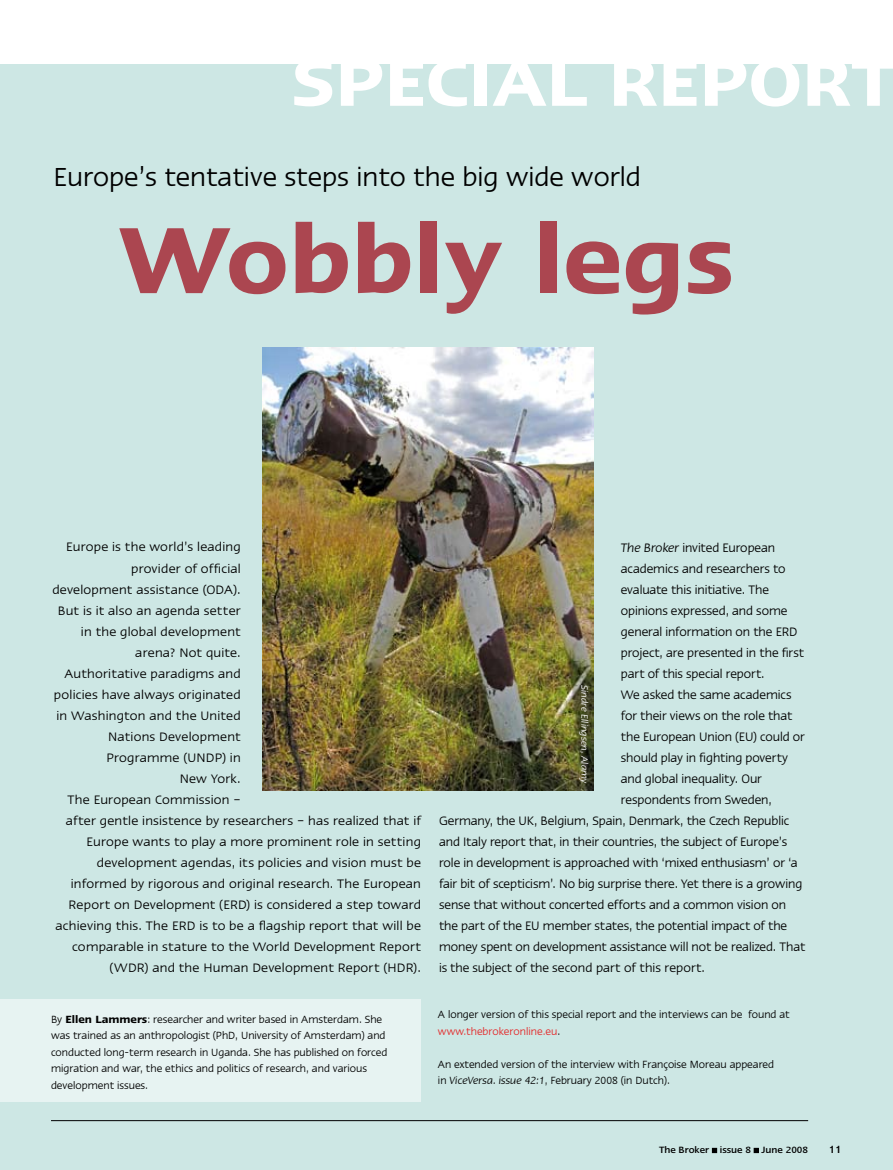
<style>
.page{position:relative;width:893px;height:1170px;background:#fff}
.page>*{position:absolute;margin:0;border:0;box-sizing:border-box;transform-origin:0 0}
.t1{font:600 108px "Linotype Ergo";color:#ab4650}
.t2{font:600 76.5px "Linotype Ergo";color:#fff}
.t3{font:30px "Linotype Ergo";color:#000}
.t4{font:14.1px "Linotype Ergo";letter-spacing:.005em;color:#000}
.t5{font:12px/16.5px "Linotype Ergo";color:#000}
.t6{font:500 12px "Linotype Ergo";color:#000}
.t7{font:500 10.5px "Linotype Ergo";color:#000}
.t8{font:italic 10.5px "Linotype Ergo";color:#fff}
.s1{font-weight:600}
.s2{font-style:italic}
.s3{color:#e42829}
</style>
<div class="page">
<div style="left:0;top:64px;width:893px;height:1105px;background:#cde7e4"></div>
<svg style="left:712px;top:1147px;width:5px;height:5px"></svg>
<svg style="left:754px;top:1147px;width:5px;height:5px"></svg>
<hr style="left:51px;top:1120px;width:757px;height:1px;background:#000">
<div style="left:0;top:999px;width:420px;height:102px;background:#e7f3f2"></div>
<img style="left:262px;top:348px;width:331px;height:442px">
<h2 class="t2" style="left:292px;top:42px;width:605px">SPECIAL REPORT</h2>
<h3 class="t3" style="left:53px;top:160px;width:589px">Europe’s tentative steps into the big wide world</h3>
<h1 class="t1" style="left:119px;top:202px;width:618px">Wobbly legs</h1>
<p class="t4" style="left:66px;top:539px;width:176px">Europe is the world’s leading</p>
<p class="t4" style="left:131px;top:560px;width:111px">provider of official</p>
<p class="t4" style="left:52px;top:581px;width:190px">development assistance (ODA).</p>
<p class="t4" style="left:58px;top:602px;width:184px">But is it also an agenda setter</p>
<p class="t4" style="left:81px;top:623px;width:161px">in the global development</p>
<p class="t4" style="left:135px;top:644px;width:107px">arena? Not quite.</p>
<p class="t4" style="left:65px;top:665px;width:178px">Authoritative paradigms and</p>
<p class="t4" style="left:54px;top:686px;width:188px">policies have always originated</p>
<p class="t4" style="left:56px;top:707px;width:186px">in Washington and the United</p>
<p class="t4" style="left:108px;top:728px;width:134px">Nations Development</p>
<p class="t4" style="left:106px;top:749px;width:136px">Programme (UNDP) in</p>
<p class="t4" style="left:180px;top:770px;width:62px">New York.</p>
<p class="t4" style="left:68px;top:791px;width:175px">The European Commission –</p>
<p class="t4" style="left:66px;top:812px;width:357px">after gentle insistence by researchers – has realized that if</p>
<p class="t4" style="left:86px;top:833px;width:336px">Europe wants to play a more prominent role in setting</p>
<p class="t4" style="left:97px;top:854px;width:326px">development agendas, its policies and vision must be</p>
<p class="t4" style="left:71px;top:875px;width:352px">informed by rigorous and original research. The European</p>
<p class="t4" style="left:69px;top:896px;width:354px">Report on Development (ERD) is considered a step toward</p>
<p class="t4" style="left:56px;top:917px;width:367px">achieving this. The ERD is to be a flagship report that will be</p>
<p class="t4" style="left:72px;top:938px;width:350px">comparable in stature to the World Development Report</p>
<p class="t4" style="left:110px;top:959px;width:313px">(WDR) and the Human Development Report (HDR).</p>
<p class="t5" style="left:51px;top:1010px;width:338px">By <span class="s1">Ellen Lammers</span>: researcher and writer based in Amsterdam. She was trained as an anthropologist (PhD, University of Amsterdam) and conducted long-term research in Uganda. She has published on forced migration and war, the ethics and politics of research, and various development issues.</p>
<p class="t4" style="left:621px;top:539px;width:156px"><span class="s2">The Broker</span> invited European</p>
<p class="t4" style="left:621px;top:560px;width:166px">academics and researchers to</p>
<p class="t4" style="left:621px;top:581px;width:150px">evaluate this initiative. The</p>
<p class="t4" style="left:621px;top:602px;width:168px">opinions expressed, and some</p>
<p class="t4" style="left:621px;top:623px;width:178px">general information on the ERD</p>
<p class="t4" style="left:621px;top:644px;width:185px">project, are presented in the first</p>
<p class="t4" style="left:621px;top:665px;width:145px">part of this special report.</p>
<p class="t4" style="left:621px;top:686px;width:172px">We asked the same academics</p>
<p class="t4" style="left:621px;top:707px;width:173px">for their views on the role that</p>
<p class="t4" style="left:621px;top:728px;width:186px">the European Union (EU) could or</p>
<p class="t4" style="left:621px;top:749px;width:169px">should play in fighting poverty</p>
<p class="t4" style="left:621px;top:770px;width:143px">and global inequality. Our</p>
<p class="t4" style="left:621px;top:791px;width:153px">respondents from Sweden,</p>
<p class="t4" style="left:439px;top:812px;width:352px">Germany, the UK, Belgium, Spain, Denmark, the Czech Republic</p>
<p class="t4" style="left:439px;top:833px;width:350px">and Italy report that, in their countries, the subject of Europe’s</p>
<p class="t4" style="left:439px;top:854px;width:360px">role in development is approached with ‘mixed enthusiasm’ or ‘a</p>
<p class="t4" style="left:439px;top:875px;width:365px">fair bit of scepticism’. No big surprise there. Yet there is a growing</p>
<p class="t4" style="left:439px;top:896px;width:349px">sense that without concerted efforts and a common vision on</p>
<p class="t4" style="left:439px;top:917px;width:350px">the part of the EU member states, the potential impact of the</p>
<p class="t4" style="left:439px;top:938px;width:368px">money spent on development assistance will not be realized. That</p>
<p class="t4" style="left:439px;top:959px;width:268px">is the subject of the second part of this report.</p>
<p class="t8" style="left:590px;top:685px;width:99px;rotate:90deg">Sindre Ellingsen, Alamy</p>
<p class="t5" style="left:438px;top:1005px;width:353px">A longer version of this special report and the interviews can be found at <span class="s3">www.thebrokeronline.eu</span>.</p>
<p class="t5" style="left:438px;top:1055px;width:338px">An extended version of the interview with Françoise Moreau appeared in <span class="s2">ViceVersa. issue 42:1</span>, February 2008 (in Dutch).</p>
<p class="t7" style="left:659px;top:1144px;width:151px">The Broker issue 8 June 2008</p>
<p class="t6" style="left:829px;top:1142px;width:14px">11</p>
</div>
